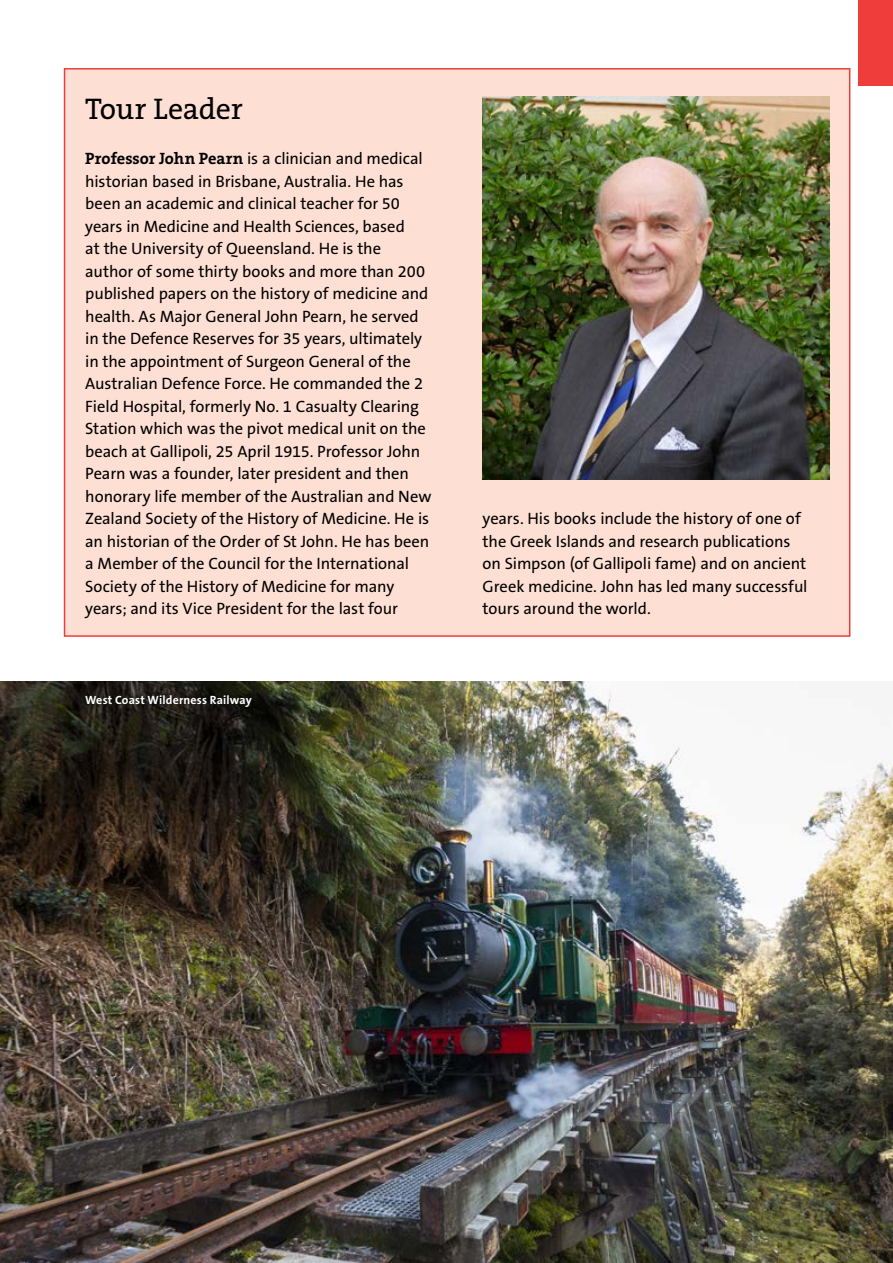
<style>
.page{position:relative;width:893px;height:1263px;background:#fff}
.page>*{position:absolute;margin:0;border:0;box-sizing:border-box;transform-origin:0 0}
.t1{font:30px "The Serif B5 Plain";letter-spacing:-.005em;color:#000}
.t2{font:16.5px/22.5px "The Sans B5 Plain";letter-spacing:-.005em;color:#000}
.t3{font:700 12px "The Sans B7";letter-spacing:.015em;color:#fff}
.s1{font-family:"The Serif B7";font-weight:700}
</style>
<div class="page">
<div style="left:859px;top:0;width:34px;height:85px;background:#ee3d3a"></div>
<img style="left:0;top:682px;width:893px;height:581px">
<div style="left:64px;top:68px;width:786px;height:569px;background:#fddfd4;border:2px solid #ee3d3a"></div>
<div style="left:78px;top:688px;width:180px;height:26px;background:#000;opacity:.75"></div>
<img style="left:483px;top:97px;width:346px;height:382px">
<h1 class="t1" style="left:85px;top:94px;width:159px">Tour Leader</h1>
<p class="t2" style="left:85px;top:148px;width:348px"><span class="s1">Professor John Pearn</span> is a clinician and medical historian based in Brisbane, Australia. He has been an academic and clinical teacher for 50 years in Medicine and Health Sciences, based<br>at the University of Queensland. He is the author of some thirty books and more than 200 published papers on the history of medicine and health. As Major General John Pearn, he served in the Defence Reserves for 35 years, ultimately in the appointment of Surgeon General of the Australian Defence Force. He commanded the 2<br>Field Hospital, formerly No. 1 Casualty Clearing Station which was the pivot medical unit on the beach at Gallipoli, 25 April 1915. Professor John Pearn was a founder, later president and then honorary life member of the Australian and New Zealand Society of the History of Medicine. He is an historian of the Order of St John. He has been a Member of the Council for the International Society of the History of Medicine for many years; and its Vice President for the last four</p>
<p class="t3" style="left:85px;top:694px;width:168px">West Coast Wilderness Railway</p>
<p class="t2" style="left:483px;top:508px;width:326px">years. His books include the history of one of the Greek Islands and research publications on Simpson (of Gallipoli fame) and on ancient Greek medicine. John has led many successful tours around the world.</p>
</div>
